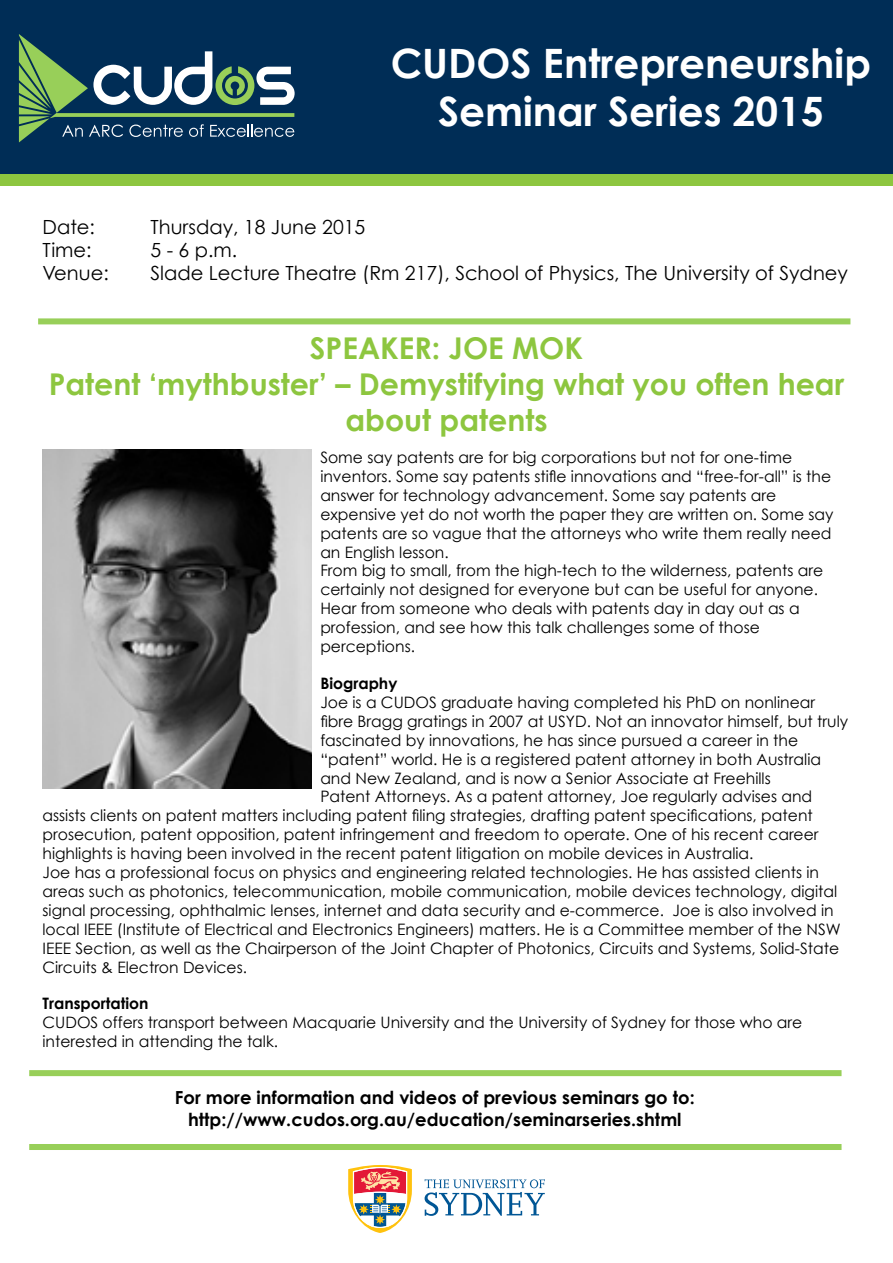
<style>
.page{position:relative;width:893px;height:1263px;background:#fff}
.page>*{position:absolute;margin:0;border:0;box-sizing:border-box;transform-origin:0 0}
.t1{font:700 40.5px/48.6px "Century Gothic";color:#fff;text-align:center}
.t2{font:700 30px/36px "Century Gothic";color:#8dc63f;text-align:center}
.t3{font:19.5px "Century Gothic";color:#000}
.t4{font:700 18px/21.6px "Century Gothic";color:#000;text-align:center}
.t5{font:15.75px/18.9px "Century Gothic";color:#000}
.t6{font:700 15.75px "Century Gothic";color:#000}
</style>
<div class="page">
<div style="left:0;top:0;width:893px;height:174px;background:#002d56"></div>
<div style="left:0;top:174px;width:893px;height:12px;background:#8dc63f"></div>
<div style="left:38px;top:318px;width:812px;height:6px;background:#98cf59"></div>
<div style="left:29px;top:1070px;width:812px;height:6px;background:#98cf59"></div>
<div style="left:29px;top:1144px;width:812px;height:6px;background:#98cf59"></div>
<svg style="left:19px;top:34px;width:276px;height:108px"></svg>
<img style="left:43px;top:449px;width:269px;height:339px">
<svg style="left:425px;top:1179px;width:120px;height:37px"></svg>
<svg style="left:348px;top:1165px;width:64px;height:68px"></svg>
<h1 class="t1" style="left:391px;top:38px;width:482px">CUDOS Entrepreneurship<br>Seminar Series 2015</h1>
<p class="t3" style="left:43px;top:215px;width:54px">Date:</p>
<p class="t3" style="left:151px;top:215px;width:216px">Thursday, 18 June 2015</p>
<p class="t3" style="left:43px;top:238px;width:51px">Time:</p>
<p class="t3" style="left:151px;top:238px;width:88px">5 - 6 p.m.</p>
<p class="t3" style="left:43px;top:261px;width:68px">Venue:</p>
<p class="t3" style="left:151px;top:261px;width:699px">Slade Lecture Theatre (Rm 217), School of Physics, The University of Sydney</p>
<h2 class="t2" style="left:49px;top:330px;width:797px">SPEAKER: JOE MOK<br>Patent ‘mythbuster’ – Demystifying what you often hear about patents</h2>
<p class="t5" style="left:320px;top:448px;width:515px">Some say patents are for big corporations but not for one-time inventors. Some say patents stifle innovations and “free-for-all” is the answer for technology advancement. Some say patents are expensive yet do not worth the paper they are written on. Some say patents are so vague that the attorneys who write them really need an English lesson.<br>From big to small, from the high-tech to the wilderness, patents are certainly not designed for everyone but can be useful for anyone.<br>Hear from someone who deals with patents day in day out as a profession, and see how this talk challenges some of those perceptions.</p>
<p class="t6" style="left:320px;top:673px;width:79px">Biography</p>
<p class="t5" style="left:320px;top:692px;width:496px">Joe is a CUDOS graduate having completed his PhD on nonlinear</p>
<p class="t5" style="left:320px;top:711px;width:529px">fibre Bragg gratings in 2007 at USYD. Not an innovator himself, but truly</p>
<p class="t5" style="left:320px;top:730px;width:479px">fascinated by innovations, he has since pursued a career in the</p>
<p class="t5" style="left:320px;top:749px;width:502px">“patent” world. He is a registered patent attorney in both Australia</p>
<p class="t5" style="left:320px;top:768px;width:452px">and New Zealand, and is now a Senior Associate at Freehills</p>
<p class="t5" style="left:320px;top:787px;width:493px">Patent Attorneys. As a patent attorney, Joe regularly advises and</p>
<p class="t5" style="left:43px;top:806px;width:772px">assists clients on patent matters including patent filing strategies, drafting patent specifications, patent</p>
<p class="t5" style="left:43px;top:825px;width:778px">prosecution, patent opposition, patent infringement and freedom to operate. One of his recent career</p>
<p class="t5" style="left:43px;top:844px;width:712px">highlights is having been involved in the recent patent litigation on mobile devices in Australia.</p>
<p class="t5" style="left:43px;top:863px;width:778px">Joe has a professional focus on physics and engineering related technologies. He has assisted clients in</p>
<p class="t5" style="left:43px;top:881px;width:796px">areas such as photonics, telecommunication, mobile communication, mobile devices technology, digital</p>
<p class="t5" style="left:43px;top:900px;width:793px">signal processing, ophthalmic lenses, internet and data security and e-commerce. Joe is also involved in</p>
<p class="t5" style="left:43px;top:919px;width:800px">local IEEE (Institute of Electrical and Electronics Engineers) matters. He is a Committee member of the NSW</p>
<p class="t5" style="left:43px;top:938px;width:798px">IEEE Section, as well as the Chairperson of the Joint Chapter of Photonics, Circuits and Systems, Solid-State</p>
<p class="t5" style="left:43px;top:957px;width:206px">Circuits &amp; Electron Devices.</p>
<p class="t6" style="left:43px;top:994px;width:108px">Transportation</p>
<p class="t5" style="left:43px;top:1013px;width:761px">CUDOS offers transport between Macquarie University and the University of Sydney for those who are interested in attending the talk.</p>
<p class="t4" style="left:175px;top:1086px;width:521px">For more information and videos of previous seminars go to: http://www.cudos.org.au/education/seminarseries.shtml</p>
</div>
